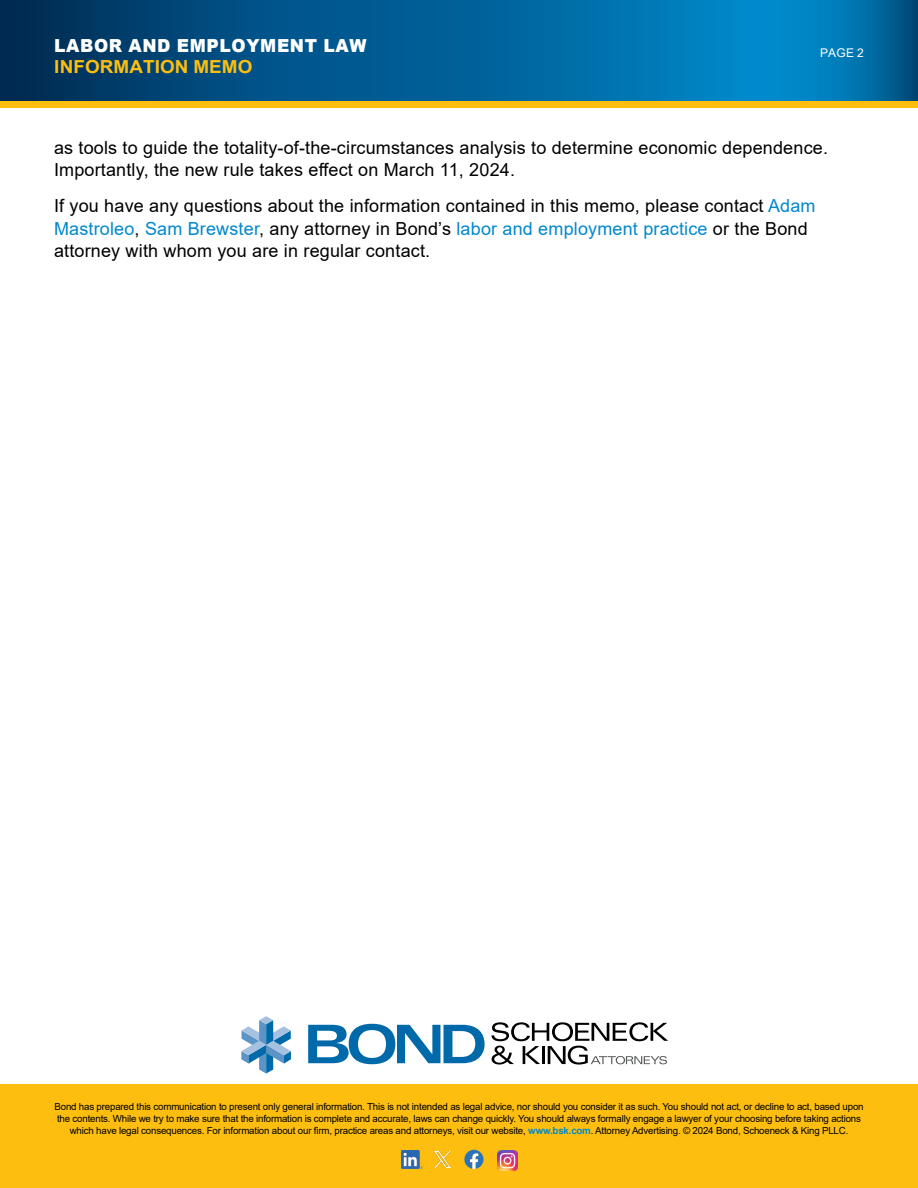
<style>
.page{position:relative;width:918px;height:1188px;background:#fff}
.page>*{position:absolute;margin:0;border:0;box-sizing:border-box;transform-origin:0 0}
.t1{font:18px/22.5px "Arial";letter-spacing:.01em;color:#000}
.t2{font:900 18px "Arial";letter-spacing:.035em;color:#fff;scale:.95 1}
.t3{font:700 18px "Arial";letter-spacing:.005em;color:#febe10;scale:1.05 1}
.t4{font:12px "Arial";color:#fff}
.t5{font:9.75px/11.7px "Arial";letter-spacing:-.02em;color:#000;text-align:center}
.s1{color:#0089cc}
.s2{font-weight:700;color:#0089cc}
</style>
<div class="page">
<svg style="left:241px;top:1016px;width:50px;height:58px"></svg>
<svg style="left:308px;top:1024px;width:177px;height:40px"></svg>
<svg style="left:491px;top:1022px;width:177px;height:43px"></svg>
<div style="left:0;top:1084px;width:918px;height:104px;background:#febe10"></div>
<img style="left:402px;top:1151px;width:21px;height:18px">
<img style="left:435px;top:1152px;width:15px;height:15px">
<svg style="left:464px;top:1150px;width:20px;height:19px"></svg>
<img style="left:498px;top:1151px;width:19px;height:19px">
<div style="left:0;top:54px;width:918px;height:54px;background:#febe10"></div>
<svg style="left:0;top:0;width:918px;height:101px;background:#005f96"></svg>
<h1 class="t2" style="left:54px;top:32px;width:330px">LABOR AND EMPLOYMENT LAW</h1>
<h1 class="t3" style="left:54px;top:54px;width:190px">INFORMATION MEMO</h1>
<p class="t4" style="left:820px;top:45px;width:45px">PAGE 2</p>
<h1 class="t1" style="left:54px;top:136px;width:776px">as tools to guide the totality-of-the-circumstances analysis to determine economic dependence.<br>Importantly, the new rule takes effect on March 11, 2024.</h1>
<h1 class="t1" style="left:54px;top:194px;width:763px">If you have any questions about the information contained in this memo, please contact <span class="s1">Adam<br>Mastroleo</span>, <span class="s1">Sam Brewster</span>, any attorney in Bond’s <span class="s1">labor and employment practice</span> or the Bond attorney with whom you are in regular contact.</h1>
<p class="t5" style="left:54px;top:1101px;width:811px">Bond has prepared this communication to present only general information. This is not intended as legal advice, nor should you consider it as such. You should not act, or decline to act, based upon the contents. While we try to make sure that the information is complete and accurate, laws can change quickly. You should always formally engage a lawyer of your choosing before taking actions which have legal consequences. For information about our firm, practice areas and attorneys, visit our website, <span class="s2">www.bsk.com</span>. Attorney Advertising. © 2024 Bond, Schoeneck &amp; King PLLC.</p>
</div>
